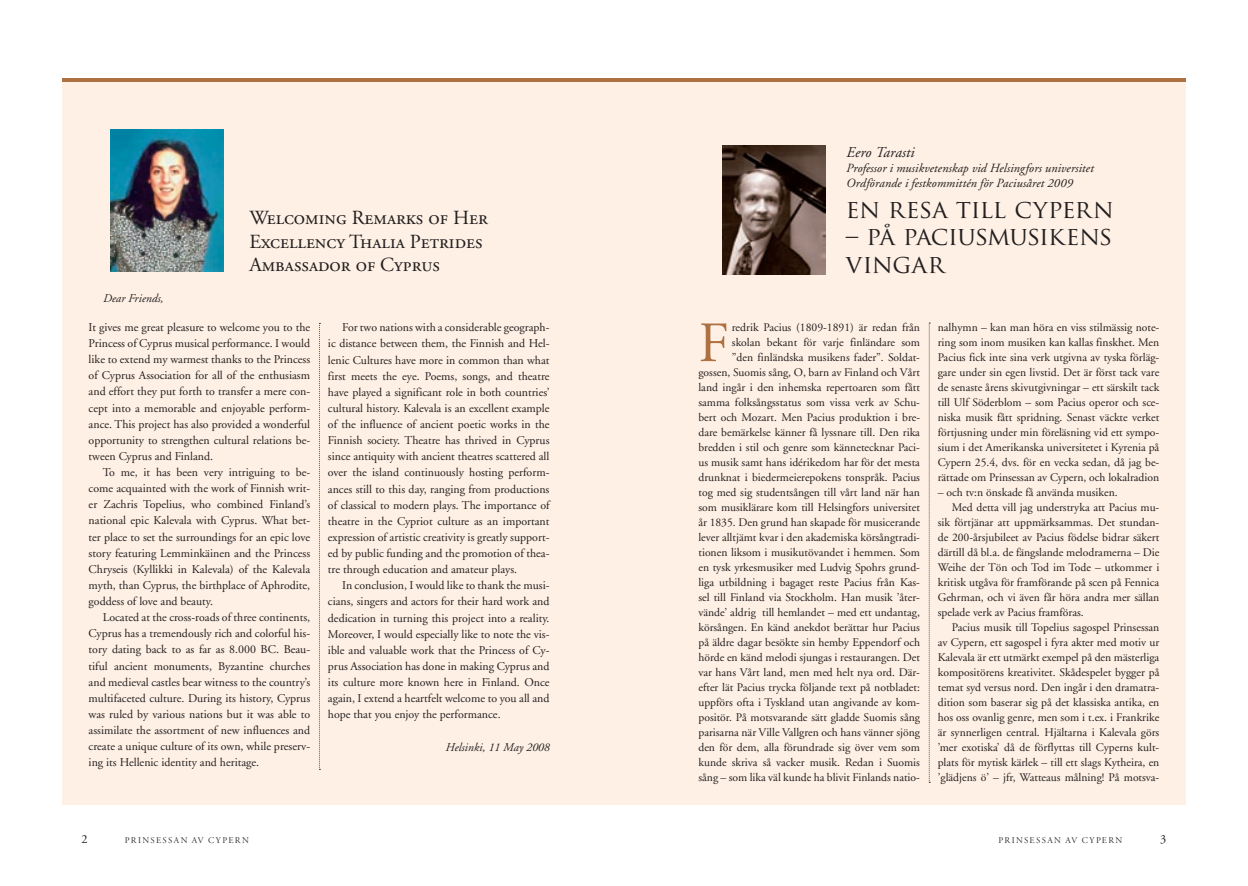
<style>
.page{position:relative;width:1248px;height:886px;background:#fff}
.page>*{position:absolute;margin:0;border:0;box-sizing:border-box;transform-origin:0 0}
.t1{font:56.88px "Adobe Garamond";color:#ae7142}
.t2{font:25px/27.5px "Trajan Pro";letter-spacing:-.02em;color:#231f20}
.t3{font:20px/23.8px "Adobe Garamond Regular SC";color:#231f20}
.t4{font:italic 15px "Adobe Garamond";color:#231f20}
.t5{font:italic 12.5px/15px "Adobe Garamond";letter-spacing:.005em;color:#231f20}
.t6{font:12.25px "Adobe Garamond";color:#231f20}
.t7{font:11.88px/16.1px "Adobe Garamond";color:#231f20;text-align:justify}
.t8{font:italic 11.88px "Adobe Garamond";color:#231f20}
.t9{font:11.62px/15px "Adobe Garamond";color:#231f20;text-align:right}
.t10{font:8.75px "Adobe Garamond Titling";letter-spacing:.155em;color:#231f20}
</style>
<div class="page">
<div style="left:62px;top:80px;width:562px;height:724px;background:#fef0e4"></div>
<hr style="left:62px;top:78px;width:562px;height:4px;background:#ae7142">
<div style="left:624px;top:80px;width:561px;height:724px;background:#fef0e4"></div>
<hr style="left:624px;top:78px;width:561px;height:4px;background:#ae7142">
<img style="left:110px;top:129px;width:114px;height:143px">
<img style="left:722px;top:145px;width:103px;height:129px">
<svg style="left:928px;top:323px;width:2px;height:460px"></svg>
<svg style="left:319px;top:323px;width:1px;height:447px"></svg>
<h3 class="t3" style="left:249px;top:206px;width:240px">Welcoming Remarks of Her<br>Excellency Thalia Petrides<br>Ambassador of Cyprus</h3>
<p class="t8" style="left:103px;top:292px;width:62px">Dear Friends,</p>
<p class="t7" style="left:89px;top:319px;width:223px">It gives me great pleasure to welcome you to the Princess of Cyprus musical performance. I would like to extend my warmest thanks to the Princess of Cyprus Association for all of the enthusiasm and effort they put forth to transfer a mere con&shy;cept into a memorable and enjoyable perform&shy;ance. This project has also provided a wonderful opportunity to strengthen cultural relations be&shy;tween Cyprus and Finland.</p>
<p class="t7" style="left:89px;top:464px;width:223px;text-indent:14px">To me, it has been very intriguing to be&shy;come acquainted with the work of Finnish writ&shy;er Zachris Topelius, who combined Finland’s national epic Kalevala with Cyprus. What bet&shy;ter place to set the surroundings for an epic love story featuring Lemminkäinen and the Princess Chryseis (Kyllikki in Kalevala) of the Kalevala myth, than Cyprus, the birthplace of Aphrodite, goddess of love and beauty.</p>
<p class="t7" style="left:89px;top:610px;width:223px;text-indent:14px">Located at the cross-roads of three continents, Cyprus has a tremendously rich and colorful his&shy;tory dating back to as far as 8.000 BC. Beau&shy;tiful ancient monuments, Byzantine churches and medieval castles bear witness to the country’s multifaceted culture. During its history, Cyprus was ruled by various nations but it was able to assimilate the assortment of new influences and create a unique culture of its own, while preserv&shy;ing its Hellenic identity and heritage.</p>
<p class="t7" style="left:328px;top:320px;width:223px;text-indent:14px">For two nations with a considerable geograph&shy;ic distance between them, the Finnish and Hel&shy;lenic Cultures have more in common than what first meets the eye. Poems, songs, and theatre have played a significant role in both countries’ cultural history. Kalevala is an excellent example of the influence of ancient poetic works in the Finnish society. Theatre has thrived in Cyprus since antiquity with ancient theatres scattered all over the island continuously hosting perform&shy;ances still to this day, ranging from productions of classical to modern plays. The importance of theatre in the Cypriot culture as an important expression of artistic creativity is greatly support&shy;ed by public funding and the promotion of thea&shy;tre through education and amateur plays.</p>
<p class="t7" style="left:328px;top:578px;width:223px;text-indent:14px">In conclusion, I would like to thank the musi&shy;cians, singers and actors for their hard work and dedication in turning this project into a reality.<br>Moreover, I would especially like to note the vis&shy;ible and valuable work that the Princess of Cy&shy;prus Association has done in making Cyprus and its culture more known here in Finland. Once again, I extend a heartfelt welcome to you all and hope that you enjoy the performance.</p>
<p class="t8" style="left:445px;top:740px;width:106px">Helsinki, 11 May 2008</p>
<p class="t4" style="left:845px;top:144px;width:69px">Eero Tarasti</p>
<p class="t5" style="left:845px;top:161px;width:249px">Professor i musikvetenskap vid Helsingfors universitet<br>Ordförande i festkommittén för Paciusåret 2009</p>
<h2 class="t2" style="left:845px;top:195px;width:269px">EN RESA TILL CYPERN</h2>
<h2 class="t2" style="left:845px;top:222px;width:268px">– PÅ PACIUSMUSIKENS<br>VINGAR</h2>
<p class="t9" style="left:698px;top:320px;width:223px">redrik Pacius (1809-1891) är redan från<br>skolan bekant för varje finländare som<br>”den finländska musikens fader”. Soldat&shy;gossen, Suomis sång, O, barn av Finland och Vårt land ingår i den inhemska repertoaren som fått samma folksångsstatus som vissa verk av Schu&shy;bert och Mozart. Men Pacius produktion i bre&shy;dare bemärkelse känner få lyssnare till. Den rika bredden i stil och genre som kännetecknar Paci&shy;us musik samt hans idérikedom har för det mesta drunknat i biedermeierepokens tonspråk. Pacius tog med sig studentsången till vårt land när han som musiklärare kom till Helsingfors universitet år 1835. Den grund han skapade för musicerande lever alltjämt kvar i den akademiska körsångtradi&shy;tionen liksom i musikutövandet i hemmen. Som en tysk yrkesmusiker med Ludvig Spohrs grund&shy;liga utbildning i bagaget reste Pacius från Kas&shy;sel till Finland via Stockholm. Han musik ’åter&shy;vände’ aldrig till hemlandet – med ett undantag, körsången. En känd anekdot berättar hur Pacius på äldre dagar besökte sin hemby Eppendorf och hörde en känd melodi sjungas i restaurangen. Det var hans Vårt land, men med helt nya ord. Där&shy;efter lät Pacius trycka följande text på notbladet: uppförs ofta i Tyskland utan angivande av kom&shy;positör. På motsvarande sätt gladde Suomis sång parisarna när Ville Vallgren och hans vänner sjöng den för dem, alla förundrade sig över vem som kunde skriva så vacker musik. Redan i Suomis sång – som lika väl kunde ha blivit Finlands natio-</p>
<p class="t9" style="left:937px;top:320px;width:223px;text-align:justify">nalhymn – kan man höra en viss stilmässig note&shy;ring som inom musiken kan kallas finskhet. Men Pacius fick inte sina verk utgivna av tyska förläg&shy;gare under sin egen livstid. Det är först tack vare de senaste årens skivutgivningar – ett särskilt tack till Ulf Söderblom – som Pacius operor och sce&shy;niska musik fått spridning. Senast väckte verket förtjusning under min föreläsning vid ett sympo&shy;sium i det Amerikanska universitetet i Kyrenia på Cypern 25.4, dvs. för en vecka sedan, då jag be&shy;rättade om Prinsessan av Cypern, och lokalradion</p>
<h1 class="t1" style="left:698px;top:313px;width:32px">F</h1>
<p class="t9" style="left:937px;top:485px;width:181px">– och tv:n önskade få använda musiken.</p>
<p class="t9" style="left:951px;top:500px;width:209px">Med detta vill jag understryka att Pacius mu-</p>
<p class="t9" style="left:937px;top:515px;width:223px">sik förtjänar att uppmärksammas. Det stundan-</p>
<p class="t9" style="left:937px;top:530px;width:223px">de 200-årsjubileet av Pacius födelse bidrar säkert</p>
<p class="t9" style="left:937px;top:545px;width:223px">därtill då bl.a. de fängslande melodramerna – Die</p>
<p class="t9" style="left:937px;top:560px;width:223px">Weihe der Tön och Tod im Tode – utkommer i</p>
<p class="t9" style="left:937px;top:575px;width:223px">kritisk utgåva för framförande på scen på Fennica</p>
<p class="t9" style="left:937px;top:590px;width:223px">Gehrman, och vi även får höra andra mer sällan</p>
<p class="t9" style="left:937px;top:605px;width:147px">spelade verk av Pacius framföras.</p>
<p class="t9" style="left:951px;top:620px;width:209px">Pacius musik till Topelius sagospel Prinsessan</p>
<p class="t9" style="left:937px;top:635px;width:223px">av Cypern, ett sagospel i fyra akter med motiv ur</p>
<p class="t9" style="left:937px;top:650px;width:223px">Kalevala är ett utmärkt exempel på den mästerliga</p>
<p class="t9" style="left:937px;top:665px;width:223px">kompositörens kreativitet. Skådespelet bygger på</p>
<p class="t9" style="left:937px;top:680px;width:223px">temat syd versus nord. Den ingår i den dramatra-</p>
<p class="t9" style="left:937px;top:695px;width:223px">dition som baserar sig på det klassiska antika, en</p>
<p class="t9" style="left:937px;top:710px;width:223px">hos oss ovanlig genre, men som i t.ex. i Frankrike</p>
<p class="t9" style="left:937px;top:725px;width:223px">är synnerligen central. Hjältarna i Kalevala görs</p>
<p class="t9" style="left:937px;top:740px;width:223px">’mer exotiska’ då de förflyttas till Cyperns kult-</p>
<p class="t9" style="left:937px;top:755px;width:223px">plats för mytisk kärlek – till ett slags Kytheira, en</p>
<p class="t9" style="left:937px;top:770px;width:223px">’glädjens ö’ – jfr, Watteaus målning! På motsva-</p>
<p class="t6" style="left:81px;top:833px;width:8px">2</p>
<p class="t10" style="left:125px;top:835px;width:125px">PRINSESSAN AV CYPERN</p>
<p class="t10" style="left:998px;top:835px;width:125px">PRINSESSAN AV CYPERN</p>
<p class="t6" style="left:1160px;top:833px;width:8px">3</p>
</div>
